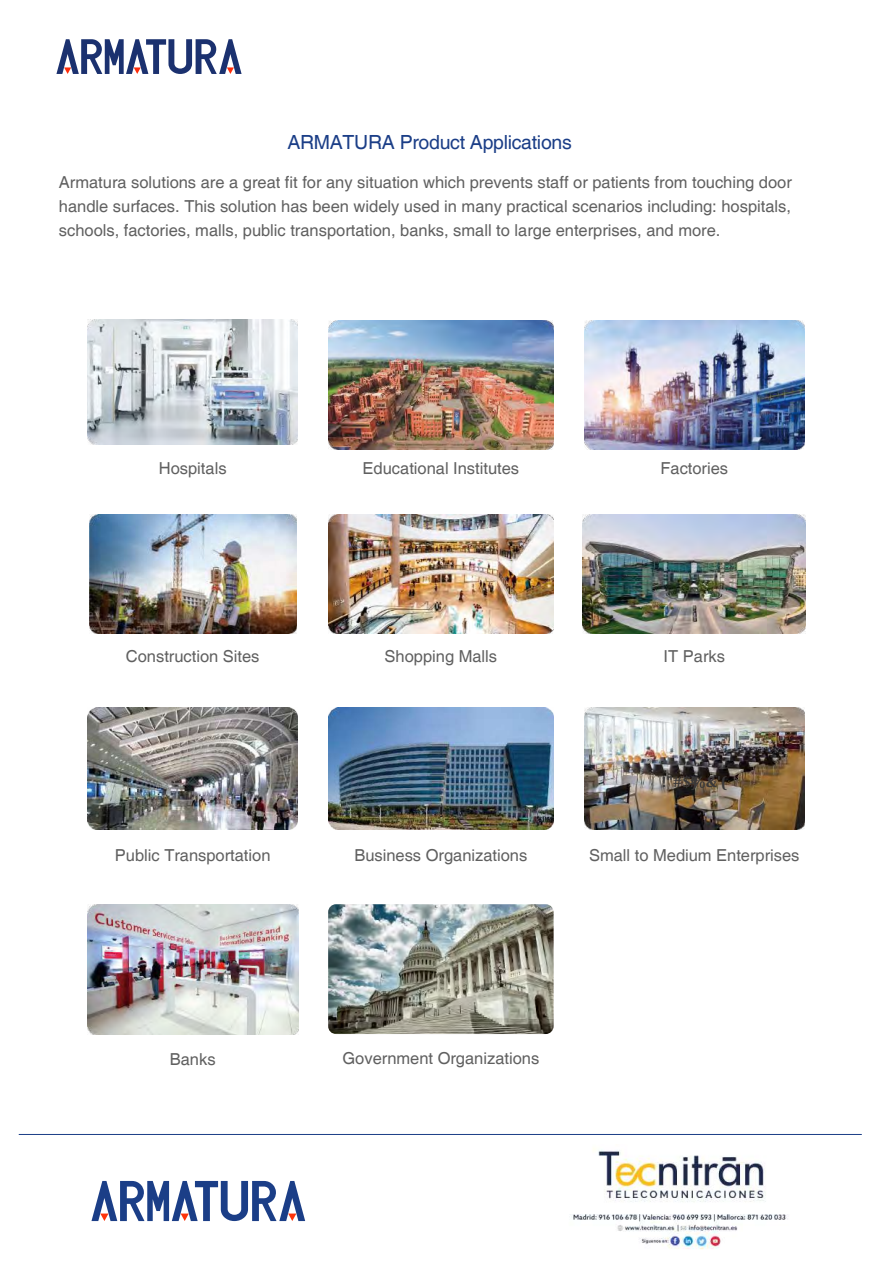
<style>
.page{position:relative;width:893px;height:1263px;background:#fff}
.page>*{position:absolute;margin:0;border:0;box-sizing:border-box;transform-origin:0 0}
.t1{font:19.5px "Helvetica";letter-spacing:-.015em;color:#1b3e87}
.t2{font:16.5px/24px "Helvetica";color:#606060;text-align:justify}
.t3{font:700 15.3px "Cambria";color:#3a3838}
.t4{font:15.3px "Calibri";color:#040000}
</style>
<div class="page">
<svg style="left:56px;top:39px;width:186px;height:35px"></svg>
<hr style="left:19px;top:1134px;width:843px;height:1px;background:#1b3e87">
<svg style="left:91px;top:1181px;width:214px;height:40px"></svg>
<img style="left:88px;top:320px;width:209px;height:124px">
<img style="left:328px;top:320px;width:226px;height:130px">
<img style="left:584px;top:320px;width:220px;height:130px">
<img style="left:89px;top:515px;width:207px;height:118px">
<img style="left:328px;top:515px;width:226px;height:118px">
<img style="left:583px;top:515px;width:223px;height:118px">
<img style="left:88px;top:707px;width:210px;height:123px">
<img style="left:328px;top:707px;width:226px;height:123px">
<img style="left:584px;top:707px;width:220px;height:123px">
<img style="left:87px;top:904px;width:211px;height:130px">
<img style="left:328px;top:904px;width:226px;height:130px">
<img style="left:572px;top:1148px;width:216px;height:102px">
<p class="t1" style="left:287px;top:131px;width:286px">ARMATURA Product Applications</p>
<p class="t2" style="left:59px;top:171px;width:734px">Armatura solutions are a great fit for any situation which prevents staff or patients from touching door handle surfaces. This solution has been widely used in many practical scenarios including: hospitals, schools, factories, malls, public transportation, banks, small to large enterprises, and more.</p>
<p class="t2" style="left:159px;top:457px;width:69px">Hospitals</p>
<p class="t2" style="left:363px;top:457px;width:158px">Educational Institutes</p>
<p class="t2" style="left:660px;top:457px;width:69px">Factories</p>
<p class="t2" style="left:126px;top:645px;width:135px">Construction Sites</p>
<p class="t2" style="left:385px;top:645px;width:114px">Shopping Malls</p>
<p class="t2" style="left:664px;top:645px;width:63px">IT Parks</p>
<p class="t4" style="left:438px;top:802px;width:6px">!</p>
<p class="t3" style="left:661px;top:771px;width:67px">!"#$%&amp;'(</p>
<p class="t3" style="left:690px;top:771px;width:11px">#)</p>
<p class="t2" style="left:115px;top:844px;width:157px">Public Transportation</p>
<p class="t2" style="left:354px;top:844px;width:174px">Business Organizations</p>
<p class="t2" style="left:589px;top:844px;width:212px">Small to Medium Enterprises</p>
<p class="t2" style="left:170px;top:1048px;width:47px">Banks</p>
<p class="t2" style="left:342px;top:1047px;width:198px">Government Organizations</p>
</div>
